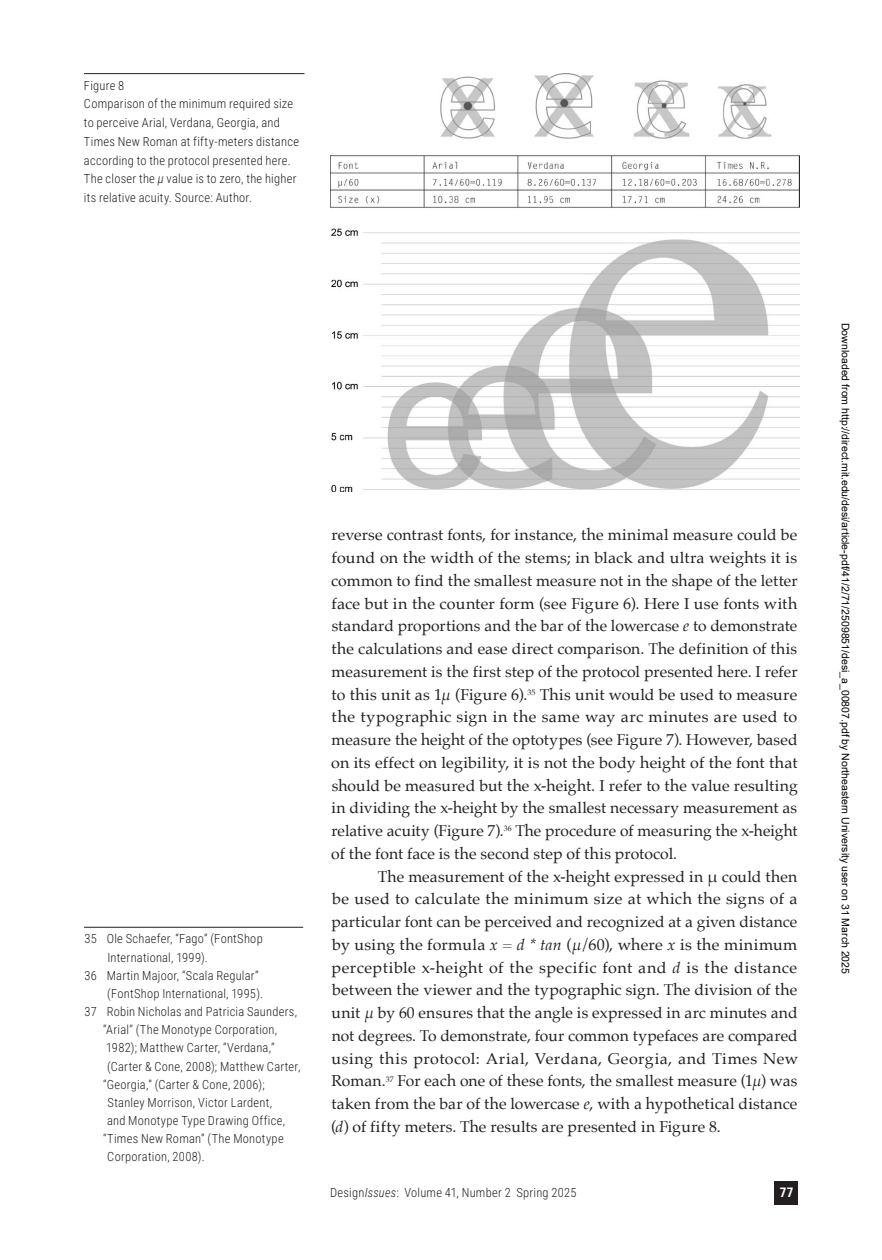
<style>
.page{position:relative;width:882px;height:1260px;background:#fff}
.page>*{position:absolute;margin:0;border:0;box-sizing:border-box;transform-origin:0 0}
.ParaStyle_Text___RH{font:15.75px/22.8px "Palatino";letter-spacing:.005em;color:#231f20;text-align:justify}
.t1{font:13.12px "Roboto Condensed";color:#fff}
.Notes___RH{font:12.42px/18.7px "Roboto Condensed";letter-spacing:.02em;color:#231f20}
.NotesStart___RH{font:12.42px/18.2px "Roboto Condensed";letter-spacing:.02em;color:#231f20}
.t2{font:10.5px "Arial";color:#000}
.s1{font-style:italic}
</style>
<div class="page">
<div style="left:775px;top:1181px;width:23px;height:23px;background:#231f20"></div>
<img style="left:331px;top:73px;width:469px;height:419px">
<hr style="left:84px;top:73px;width:220px;height:1px;background:#231f20">
<hr style="left:84px;top:927px;width:219px;height:1px;background:#231f20">
<p class="Notes___RH" style="left:84px;top:76px;width:217px">Figure 8<br>Comparison of the minimum required size to perceive Arial, Verdana, Georgia, and Times New Roman at fifty-meters distance according to the protocol presented here.<br>The closer the <span class="s1">μ</span> value is to zero, the higher its relative acuity. Source: Author.</p>
<p class="NotesStart___RH" style="left:107px;top:929px;width:157px;text-indent:-23px">35 Ole Schaefer, “Fago” (FontShop<br>International, 1999).</p>
<p class="Notes___RH" style="left:107px;top:966px;width:157px;line-height:18.2px;text-indent:-23px">36 Martin Majoor, “Scala Regular” (FontShop International, 1995).</p>
<p class="Notes___RH" style="left:85px;top:1002px;width:214px">37 Robin Nicholas and Patricia Saunders,</p>
<p class="Notes___RH" style="left:103px;top:1020px;width:176px">“Arial” (The Monotype Corporation,</p>
<p class="Notes___RH" style="left:106px;top:1038px;width:170px">1982); Matthew Carter, “Verdana,”</p>
<p class="Notes___RH" style="left:107px;top:1056px;width:195px">(Carter &amp; Cone, 2008); Matthew Carter,</p>
<p class="Notes___RH" style="left:103px;top:1074px;width:163px">“Georgia,” (Carter &amp; Cone, 2006);</p>
<p class="Notes___RH" style="left:107px;top:1093px;width:166px">Stanley Morrison, Victor Lardent,</p>
<p class="Notes___RH" style="left:107px;top:1111px;width:179px">and Monotype Type Drawing Office,</p>
<p class="Notes___RH" style="left:103px;top:1129px;width:182px">“Times New Roman” (The Monotype</p>
<p class="Notes___RH" style="left:107px;top:1147px;width:99px">Corporation, 2008).</p>
<p class="ParaStyle_Text___RH" style="left:331px;top:523px;width:468px">reverse contrast fonts, for instance, the minimal measure could be found on the width of the stems; in black and ultra weights it is common to find the smallest measure not in the shape of the letter face but in the counter form (see Figure 6). Here I use fonts with standard proportions and the bar of the lowercase <span class="s1">e</span> to demonstrate the calculations and ease direct comparison. The definition of this measurement is the first step of the protocol presented here. I refer to this unit as 1<span class="s1">μ</span> (Figure 6).<sup>35</sup> This unit would be used to measure the typographic sign in the same way arc minutes are used to measure the height of the optotypes (see Figure 7). However, based on its effect on legibility, it is not the body height of the font that should be measured but the x-height. I refer to the value resulting in dividing the x-height by the smallest necessary measurement as relative acuity (Figure 7).<sup>36</sup> The procedure of measuring the x-height of the font face is the second step of this protocol.</p>
<p class="ParaStyle_Text___RH" style="left:331px;top:865px;width:469px;text-indent:47px">The measurement of the x-height expressed in μ could then be used to calculate the minimum size at which the signs of a particular font can be perceived and recognized at a given distance by using the formula <span class="s1">x</span> = <span class="s1">d * tan</span> (<span class="s1">μ</span>/60), where <span class="s1">x</span> is the minimum perceptible x-height of the specific font and <span class="s1">d</span> is the distance between the viewer and the typographic sign. The division of the unit <span class="s1">μ</span> by 60 ensures that the angle is expressed in arc minutes and not degrees. To demonstrate, four common typefaces are compared using this protocol: Arial, Verdana, Georgia, and Times New Roman.<sup>37</sup> For each one of these fonts, the smallest measure (1<span class="s1">μ</span>) was taken from the bar of the lowercase <span class="s1">e</span>, with a hypothetical distance (<span class="s1">d</span>) of fifty meters. The results are presented in Figure 8.</p>
<p class="Notes___RH" style="left:330px;top:1183px;width:248px">Design<span class="s1">Issues</span>: Volume 41, Number 2 Spring 2025</p>
<p class="t1" style="left:780px;top:1183px;width:15px">77</p>
<p class="t2" style="left:849px;top:323px;width:652px;rotate:90deg">Downloaded from http://direct.mit.edu/desi/article-pdf/41/2/71/2509851/desi_a_00807.pdf by Northeastern University user on 31 March 2025</p>
</div>
